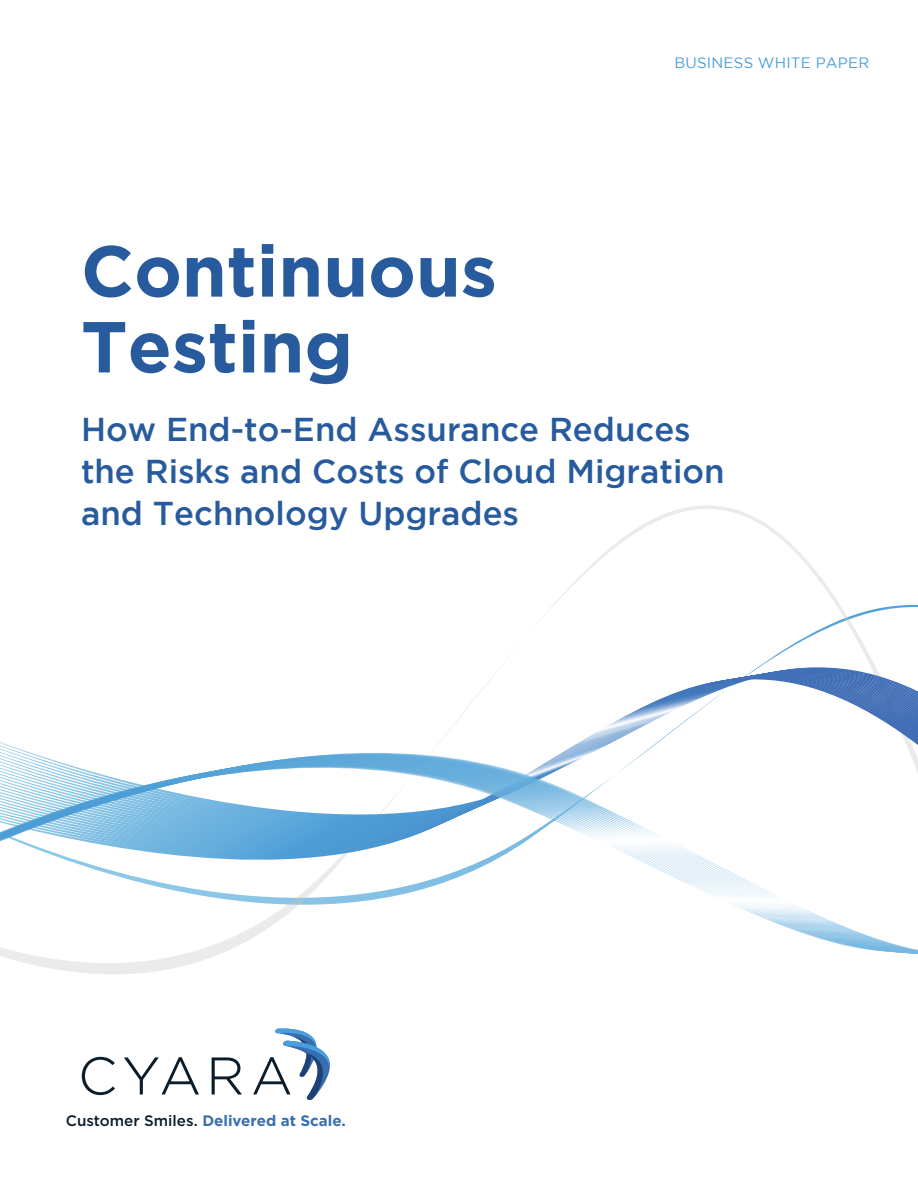
<style>
.page{position:relative;width:918px;height:1188px;background:#fff}
.page>*{position:absolute;margin:0;border:0;box-sizing:border-box;transform-origin:0 0}
.Title_1{font:700 72px/75.8px "Gotham";color:#285b9e}
.Title_2{font:500 33px/42px "Gotham";color:#285b9e}
.t1{font:700 15.15px "Gotham";color:#386eb0}
.t2{font:15px "Gotham";letter-spacing:.015em;color:#489fdf}
.s1{font-weight:500;color:#0b1d2b}
</style>
<div class="page">
<svg style="left:82px;top:1057px;width:33px;height:38px"></svg>
<svg style="left:124px;top:1057px;width:75px;height:37px"></svg>
<svg style="left:212px;top:1057px;width:30px;height:37px"></svg>
<svg style="left:253px;top:1053px;width:77px;height:47px"></svg>
<svg style="left:8px;top:505px;width:910px;height:548px"></svg>
<svg style="left:0;top:644px;width:918px;height:308px"></svg>
<p class="t2" style="left:675px;top:54px;width:196px">BUSINESS WHITE PAPER</p>
<p class="Title_1" style="left:81px;top:231px;width:417px">Continuous<br>Testing</p>
<p class="Title_2" style="left:81px;top:408px;width:645px">How End-to-End Assurance Reduces the Risks and Costs of Cloud Migration and Technology Upgrades</p>
<p class="t1" style="left:66px;top:1111px;width:282px"><span class="s1">Customer Smiles.</span> Delivered at Scale.</p>
</div>
